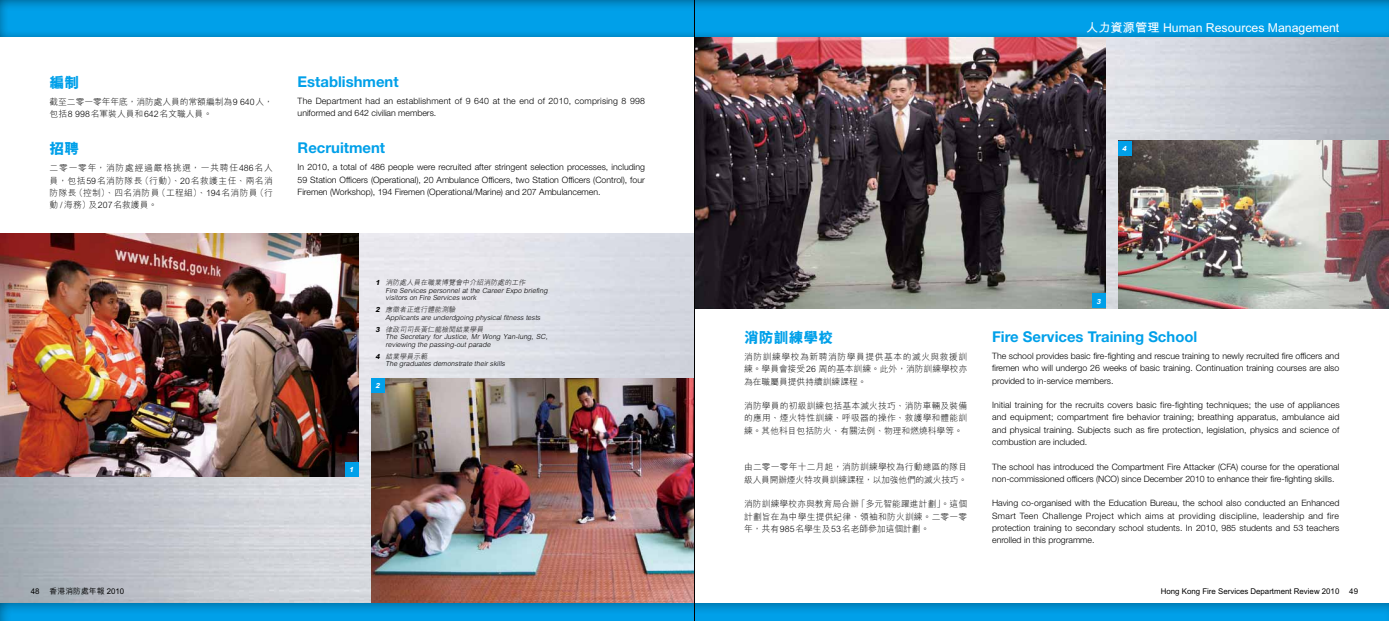
<style>
.page{position:relative;width:1389px;height:621px;background:#fff}
.page>*{position:absolute;margin:0;border:0;box-sizing:border-box;transform-origin:0 0}
.t1{font:700 14.88px "Helvetica Neue LT Std";color:#00a0e9}
.t2{font:800 14.88px "M Hei HK";color:#00a0e9}
.t3{font:700 12.25px "M Hei HK";color:#fff}
.t4{font:300 8.75px/12.2px "Helvetica Neue LT Std";color:#000;text-align:justify}
.t5{font:300 8.75px/12.2px "M Hei HK";color:#000;text-align:justify}
.t6{font:300 8.75px/12.2px "Helvetica Neue LT Std";letter-spacing:.02em;color:#000}
.t7{font:500 7.88px "M Hei HK";color:#000}
.t8{font:700 7.88px "M Hei HK";color:#000}
.t9{font:italic 300 7px/7.4px "M Hei HK";color:#000}
.t10{font:italic 800 7px "M Hei HK";color:#fff}
.s1{font-weight:800}
</style>
<div class="page">
<img style="left:1106px;top:39px;width:283px;height:269px">
<img style="left:0;top:233px;width:694px;height:369px">
<img style="left:371px;top:378px;width:323px;height:224px">
<img style="left:695px;top:39px;width:411px;height:269px">
<img style="left:1118px;top:141px;width:271px;height:167px">
<div style="left:0;top:0;width:694px;height:39px;background:#000;opacity:.75"></div>
<div style="left:0;top:602px;width:694px;height:18px;background:#000;opacity:.75"></div>
<div style="left:694px;top:0;width:695px;height:39px;background:#000;opacity:.75"></div>
<div style="left:694px;top:602px;width:695px;height:18px;background:#000;opacity:.75"></div>
<img style="left:0;top:233px;width:359px;height:243px">
<div style="left:371px;top:378px;width:14px;height:14px;background:#00a0e9"></div>
<div style="left:345px;top:462px;width:14px;height:14px;background:#00a0e9"></div>
<div style="left:1118px;top:141px;width:13px;height:14px;background:#00a0e9"></div>
<div style="left:1092px;top:294px;width:14px;height:14px;background:#00a0e9"></div>
<hr style="left:694px;top:0;width:1px;height:620px;background:#000">
<h1 class="t2" style="left:50px;top:72px;width:31px">編制</h1>
<p class="t5" style="left:50px;top:95px;width:225px">截至二零一零年年底，消防處人員的常額編制為9 640人，包括8 998名軍裝人員和642名文職人員。</p>
<h1 class="t2" style="left:50px;top:138px;width:31px">招聘</h1>
<p class="t5" style="left:50px;top:161px;width:225px">二零一零年，消防處經過嚴格挑選，一共聘任486名人員，包括59名消防隊長（行動）、20名救護主任、兩名消防隊長（控制）、四名消防員（工程組）、194名消防員（行動 / 海務）及207名救護員。</p>
<h1 class="t1" style="left:298px;top:72px;width:103px">Establishment</h1>
<p class="t6" style="left:298px;top:95px;width:349px">The Department had an establishment of 9 640 at the end of 2010, comprising 8 998 uniformed and 642 civilian members.</p>
<h1 class="t1" style="left:298px;top:138px;width:89px">Recruitment</h1>
<p class="t4" style="left:298px;top:161px;width:349px">In 2010, a total of 486 people were recruited after stringent selection processes, including 59 Station Officers (Operational), 20 Ambulance Officers, two Station Officers (Control), four Firemen (Workshop), 194 Firemen (Operational/Marine) and 207 Ambulancemen.</p>
<p class="t9" style="left:386px;top:278px;width:165px;text-indent:-10px"><span class="s1">1</span> 消防處人員在職業博覽會中介紹消防處的工作<br>Fire Services personnel at the Career Expo briefing visitors on Fire Services work</p>
<p class="t9" style="left:386px;top:305px;width:158px;text-indent:-10px"><span class="s1">2</span> 應徵者正進行體能測驗<br>Applicants are underdgoing physical fitness tests</p>
<p class="t9" style="left:386px;top:325px;width:165px;text-indent:-10px"><span class="s1">3</span> 律政司司長黃仁龍檢閱結業學員<br>The Secretary for Justice, Mr Wong Yan-lung, SC, reviewing the passing-out parade</p>
<p class="t9" style="left:386px;top:352px;width:123px;text-indent:-10px"><span class="s1">4</span> 結業學員示範<br>The graduates demonstrate their skills</p>
<p class="t10" style="left:375px;top:381px;width:7px">2</p>
<p class="t10" style="left:349px;top:464px;width:7px">1</p>
<h2 class="t3" style="left:1086px;top:18px;width:255px">人力資源管理 Human Resources Management</h2>
<p class="t10" style="left:1122px;top:143px;width:7px">4</p>
<h1 class="t2" style="left:744px;top:327px;width:91px">消防訓練學校</h1>
<p class="t5" style="left:744px;top:350px;width:225px">消防訓練學校為新聘消防學員提供基本的滅火與救援訓練。學員會接受26 周的基本訓練。此外，消防訓練學校亦為在職屬員提供持續訓練課程。</p>
<p class="t5" style="left:744px;top:399px;width:225px">消防學員的初級訓練包括基本滅火技巧、消防車輛及裝備的應用、煙火特性訓練、呼吸器的操作、救護學和體能訓練。其他科目包括防火、有關法例、物理和燃燒科學等。</p>
<p class="t5" style="left:744px;top:460px;width:225px">由二零一零年十二月起，消防訓練學校為行動總區的隊目級人員開辦煙火特攻員訓練課程，以加強他們的滅火技巧。</p>
<p class="t5" style="left:744px;top:497px;width:225px">消防訓練學校亦與教育局合辦「多元智能躍進計劃」。這個計劃旨在為中學生提供紀律、領袖和防火訓練。二零一零年，共有985名學生及53名老師參加這個計劃。</p>
<p class="t10" style="left:1097px;top:296px;width:7px">3</p>
<h1 class="t1" style="left:992px;top:327px;width:207px">Fire Services Training School</h1>
<p class="t4" style="left:992px;top:349px;width:349px">The school provides basic fire-fighting and rescue training to newly recruited fire officers and firemen who will undergo 26 weeks of basic training. Continuation training courses are also provided to in-service members.</p>
<p class="t4" style="left:992px;top:398px;width:349px">Initial training for the recruits covers basic fire-fighting techniques; the use of appliances and equipment; compartment fire behavior training; breathing apparatus, ambulance aid and physical training. Subjects such as fire protection, legislation, physics and science of combustion are included.</p>
<p class="t4" style="left:992px;top:459px;width:349px">The school has introduced the Compartment Fire Attacker (CFA) course for the operational non-commissioned officers (NCO) since December 2010 to enhance their fire-fighting skills.</p>
<p class="t4" style="left:992px;top:496px;width:349px">Having co-organised with the Education Bureau, the school also conducted an Enhanced Smart Teen Challenge Project which aims at providing discipline, leadership and fire protection training to secondary school students. In 2010, 985 students and 53 teachers enrolled in this programme.</p>
<p class="t8" style="left:31px;top:585px;width:10px">48</p>
<p class="t7" style="left:50px;top:585px;width:76px">香港消防處年報 2010</p>
<p class="t7" style="left:1161px;top:585px;width:180px">Hong Kong Fire Services Department Review 2010</p>
<p class="t8" style="left:1349px;top:585px;width:10px">49</p>
</div>
